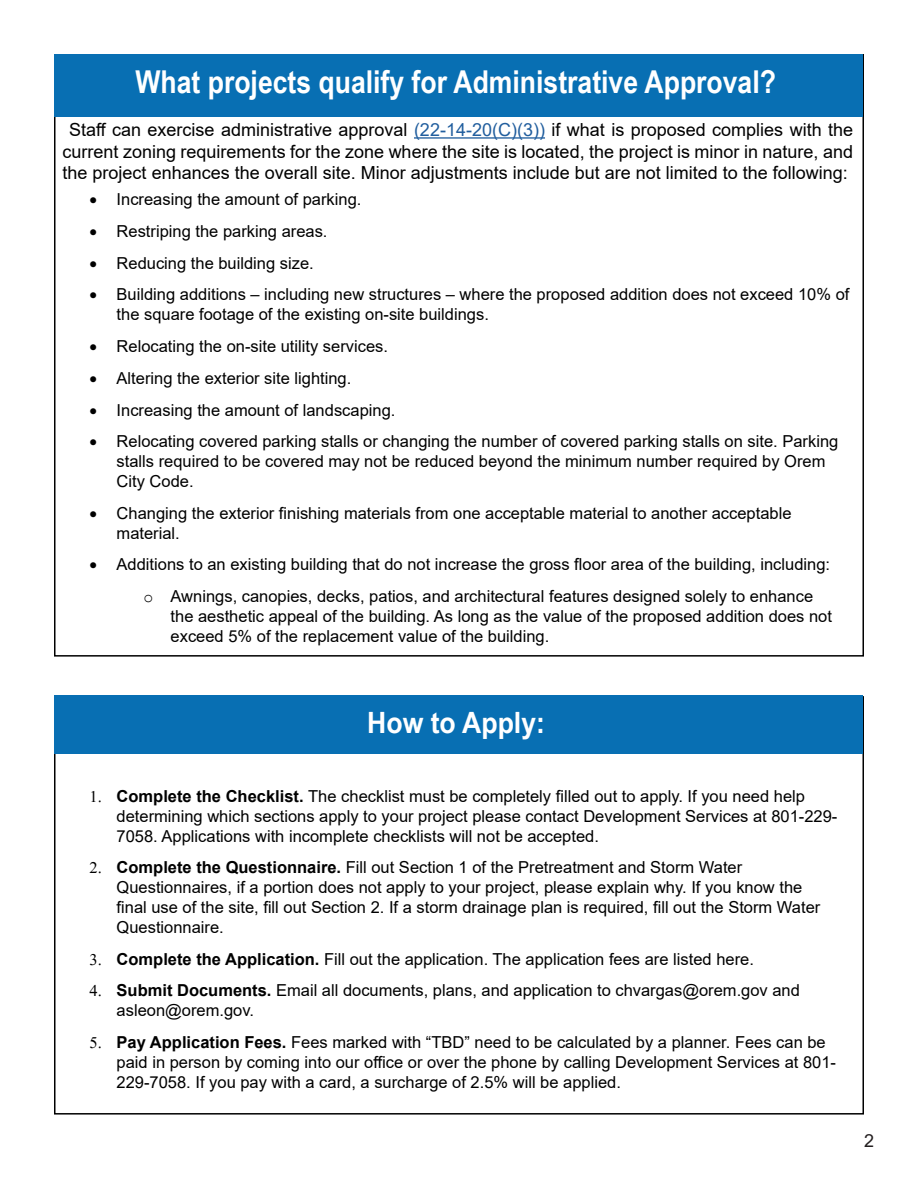
<style>
.page{position:relative;width:918px;height:1188px;background:#fff}
.page>*{position:absolute;margin:0;border:0;box-sizing:border-box;transform-origin:0 0}
.t1{font:700 31.5px "Arial Narrow";color:#fff}
.t2{font:700 29.4px "Arial Narrow";color:#fff;scale:1.1 1}
.t3{font:18px/21.6px "Arial";color:#000;text-align:center}
.t4{font:18px "Arial";color:#231f20}
.t5{font:16.5px/19.8px "Arial";color:#000}
.s1{color:#215e9e}
.s2{font-family:"Courier New"}
.s3{font-weight:700}
</style>
<div class="page">
<div style="left:55px;top:55px;width:808px;height:62px;background:#086fb3"></div>
<div style="left:55px;top:696px;width:808px;height:58px;background:#086fb3"></div>
<hr style="left:414px;top:137px;width:131px;height:2px;background:#215e9e">
<h1 class="t1" style="left:135px;top:58px;width:642px">What projects qualify for Administrative Approval?</h1>
<p class="t3" style="left:63px;top:119px;width:792px">Staff can exercise administrative approval <span class="s1">(22-14-20(C)(3))</span> if what is proposed complies with the current zoning requirements for the zone where the site is located, the project is minor in nature, and the project enhances the overall site. Minor adjustments include but are not limited to the following:</p>
<p class="t5" style="left:90px;top:189px;width:273px">• Increasing the amount of parking.</p>
<p class="t5" style="left:90px;top:221px;width:239px">• Restriping the parking areas.</p>
<p class="t5" style="left:90px;top:253px;width:226px">• Reducing the building size.</p>
<p class="t5" style="left:117px;top:285px;width:734px;text-indent:-27px">• Building additions – including new structures – where the proposed addition does not exceed 10% of the square footage of the existing on-site buildings.</p>
<p class="t5" style="left:90px;top:336px;width:300px">• Relocating the on-site utility services.</p>
<p class="t5" style="left:90px;top:368px;width:263px">• Altering the exterior site lighting.</p>
<p class="t5" style="left:90px;top:400px;width:307px">• Increasing the amount of landscaping.</p>
<p class="t5" style="left:117px;top:432px;width:723px;text-indent:-27px">• Relocating covered parking stalls or changing the number of covered parking stalls on site. Parking stalls required to be covered may not be reduced beyond the minimum number required by Orem<br>City Code.</p>
<p class="t5" style="left:117px;top:503px;width:676px;text-indent:-27px">• Changing the exterior finishing materials from one acceptable material to another acceptable material.</p>
<p class="t5" style="left:144px;top:549px;width:688px;line-height:31.8px;text-indent:-54px">• Additions to an existing building that do not increase the gross floor area of the building, including: <span class="s2">o</span> Awnings, canopies, decks, patios, and architectural features designed solely to enhance</p>
<p class="t5" style="left:171px;top:606px;width:663px">the aesthetic appeal of the building. As long as the value of the proposed addition does not exceed 5% of the replacement value of the building.</p>
<h2 class="t2" style="left:367px;top:700px;width:163px">How to Apply:</h2>
<p class="t5" style="left:117px;top:786px;width:722px"><span class="s3">Complete the Checklist.</span> The checklist must be completely filled out to apply. If you need help determining which sections apply to your project please contact Development Services at 801-229-<br>7058. Applications with incomplete checklists will not be accepted.</p>
<p class="t5" style="left:117px;top:858px;width:705px"><span class="s3">Complete the Questionnaire.</span> Fill out Section 1 of the Pretreatment and Storm Water Questionnaires, if a portion does not apply to your project, please explain why. If you know the final use of the site, fill out Section 2. If a storm drainage plan is required, fill out the Storm Water Questionnaire.</p>
<p class="t5" style="left:90px;top:949px;width:666px">✓ <span class="s3">Complete the Application.</span> Fill out the application. The application fees are listed here.</p>
<p class="t5" style="left:117px;top:981px;width:685px;text-indent:-27px">✔ <span class="s3">Submit Documents.</span> Email all documents, plans, and application to chvargas@orem.gov and asleon@orem.gov.</p>
<p class="t5" style="left:117px;top:1032px;width:721px"><span class="s3">Pay Application Fees.</span> Fees marked with “TBD” need to be calculated by a planner. Fees can be paid in person by coming into our office or over the phone by calling Development Services at 801-<br>229-7058. If you pay with a card, a surcharge of 2.5% will be applied.</p>
<p class="t4" style="left:864px;top:1128px;width:12px">2</p>
</div>
